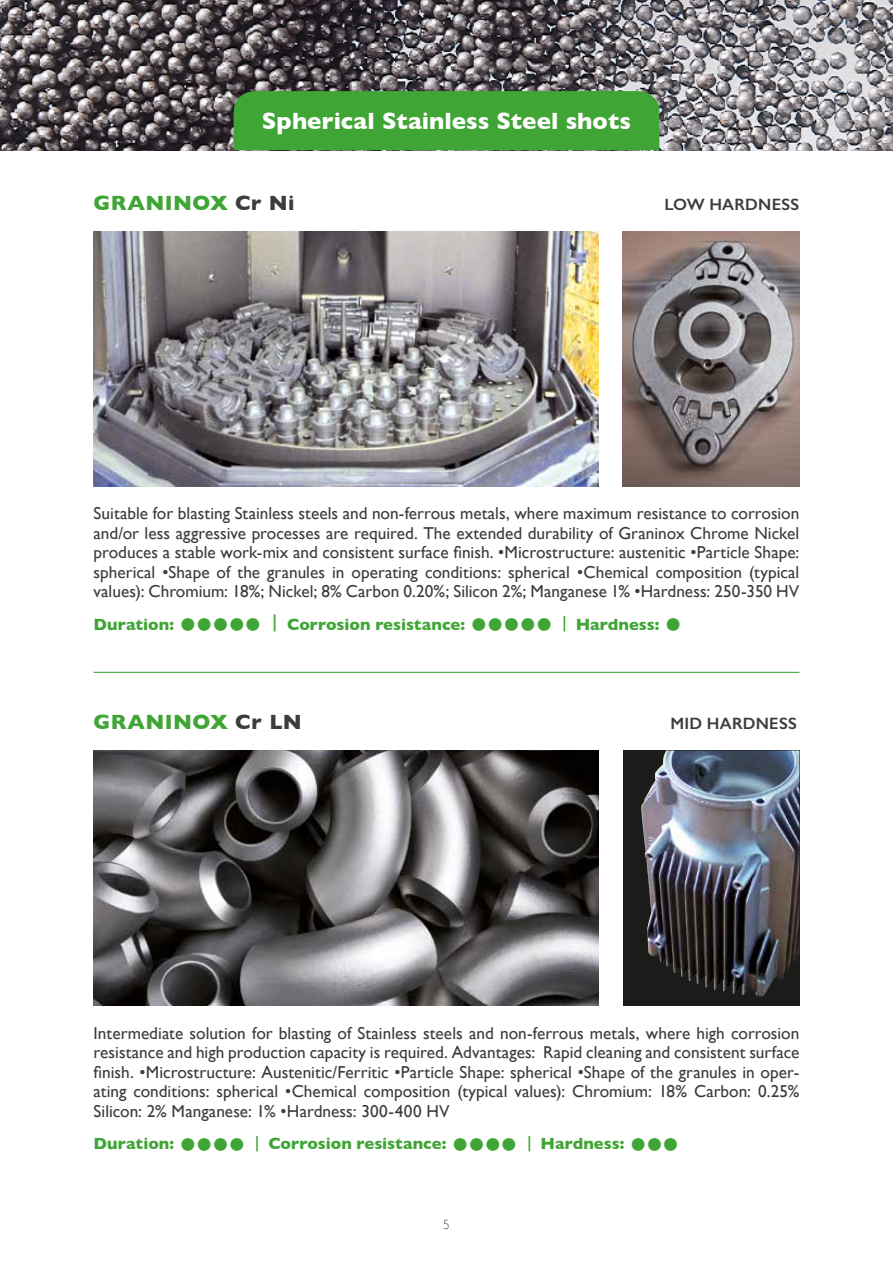
<style>
.page{position:relative;width:893px;height:1263px;background:#fff}
.page>*{position:absolute;margin:0;border:0;box-sizing:border-box;transform-origin:0 0}
.t1{font:700 24px "Gill Sans";color:#fff}
.t2{font:700 21px "Gill Sans";letter-spacing:.02em;color:#3fa535}
.t3{font:17.25px/19.5px "Gill Sans";color:#3c3c3b;text-align:justify}
.t4{font:700 16.5px "Gill Sans";color:#3fa535}
.t5{font:600 16.5px "Gill Sans";letter-spacing:.015em;color:#3c3c3b}
.t6{font:300 13.5px "Gill Sans";color:#575756}
.s1{color:#3c3c3b}
</style>
<div class="page">
<div style="left:623px;top:750px;width:176px;height:256px;background:#1b1b1a"></div>
<img style="left:641px;top:750px;width:158px;height:247px">
<img style="left:94px;top:750px;width:504px;height:256px">
<img style="left:0;top:0;width:893px;height:150px">
<div style="left:234px;top:91px;width:425px;height:59px;background:#3fa535"></div>
<img style="left:623px;top:231px;width:176px;height:255px">
<img style="left:94px;top:231px;width:504px;height:255px">
<hr style="left:94px;top:672px;width:705px;height:1px;background:#3fa535">
<h1 class="t1" style="left:262px;top:102px;width:371px">Spherical Stainless Steel shots</h1>
<p class="t2" style="left:94px;top:186px;width:202px">GRANINOX <span class="s1">Cr Ni</span></p>
<p class="t5" style="left:664px;top:194px;width:136px">LOW HARDNESS</p>
<p class="t3" style="left:94px;top:504px;width:707px">Suitable for blasting Stainless steels and non-ferrous metals, where maximum resistance to corrosion and/or less aggressive processes are required. The extended durability of Graninox Chrome Nickel produces a stable work-mix and consistent surface finish. •Microstructure: austenitic •Particle Shape: spherical •Shape of the granules in operating conditions: spherical •Chemical composition (typical values): Chromium: 18%; Nickel; 8% Carbon 0.20%; Silicon 2%; Manganese 1% •Hardness: 250-350 HV</p>
<p class="t4" style="left:94px;top:611px;width:591px">Duration: ⚫⚫⚫⚫⚫ Corrosion resistance: ⚫⚫⚫⚫⚫ Hardness: ⚫</p>
<p class="t2" style="left:94px;top:705px;width:210px">GRANINOX <span class="s1">Cr LN</span></p>
<p class="t5" style="left:670px;top:714px;width:128px">MID HARDNESS</p>
<p class="t3" style="left:94px;top:1023px;width:707px">Intermediate solution for blasting of Stainless steels and non-ferrous metals, where high corrosion resistance and high production capacity is required. Advantages: Rapid cleaning and consistent surface finish. •Microstructure: Austenitic/Ferritic •Particle Shape: spherical •Shape of the granules in oper&shy;ating conditions: spherical •Chemical composition (typical values): Chromium: 18% Carbon: 0.25% Silicon: 2% Manganese: 1% •Hardness: 300-400 HV</p>
<p class="t4" style="left:94px;top:1131px;width:588px">Duration: ⚫⚫⚫⚫ Corrosion resistance: ⚫⚫⚫⚫ Hardness: ⚫⚫⚫</p>
<p class="t6" style="left:443px;top:1214px;width:8px">5</p>
</div>
